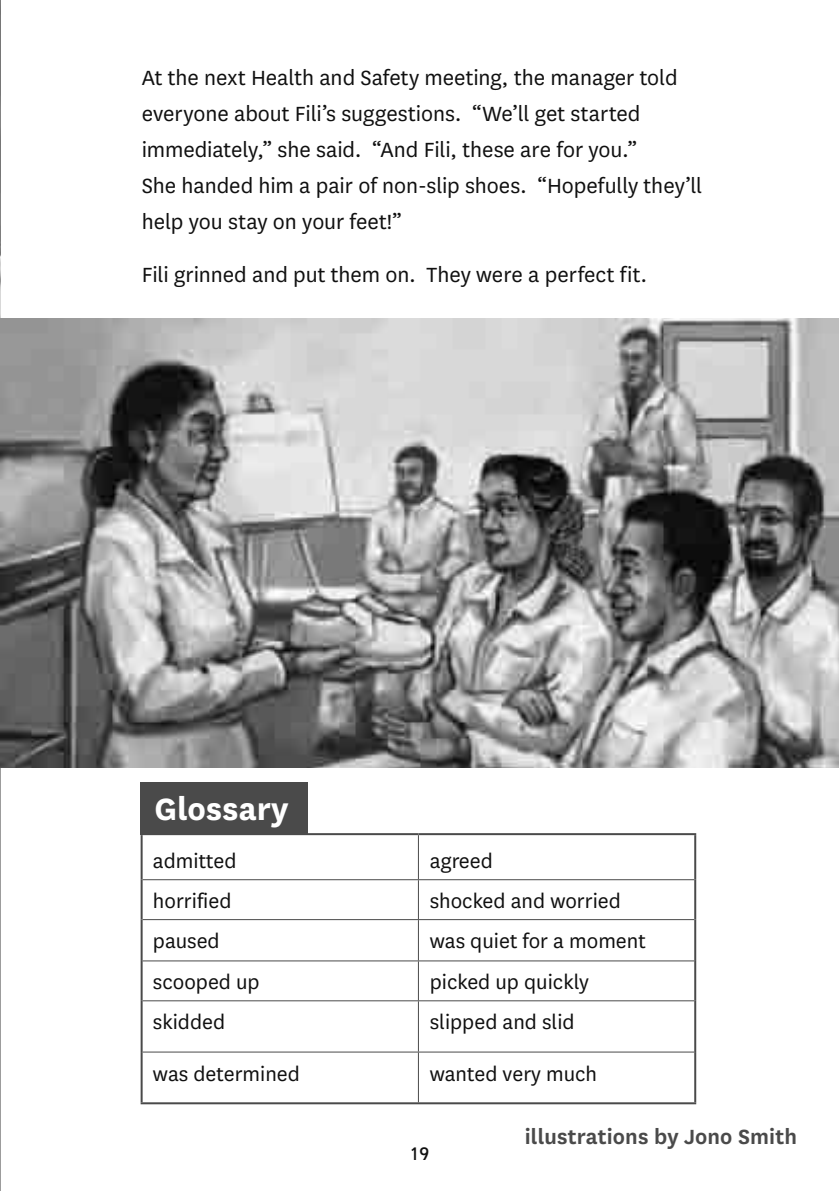
<style>
.page{position:relative;width:839px;height:1191px;background:#fff}
.page>*{position:absolute;margin:0;border:0;box-sizing:border-box;transform-origin:0 0}
.t1{font:700 36px "National";letter-spacing:.005em;color:#fff}
.t2{font:24px/36px "National";color:#101010}
.t3{font:600 24px "National";letter-spacing:.005em;color:#4a4a4a}
.t4{font:23px "National";color:#101010}
.t5{font:500 18px "Sassoon Sans Pro";color:#101010}
</style>
<div class="page">
<div style="left:140px;top:782px;width:167px;height:53px;background:#4a4a4a"></div>
<hr style="left:0;top:396px;width:1px;height:794px;background:#9c9c9c">
<img style="left:0;top:0;width:1px;height:318px">
<img style="left:0;top:318px;width:839px;height:449px">
<svg style="left:143px;top:835px;width:551px;height:267px"></svg>
<hr style="left:141px;top:833px;width:277px;height:2px;background:#4a4a4a">
<hr style="left:141px;top:835px;width:2px;height:44px;background:#4a4a4a">
<hr style="left:418px;top:833px;width:278px;height:2px;background:#4a4a4a">
<hr style="left:694px;top:835px;width:2px;height:44px;background:#4a4a4a">
<hr style="left:141px;top:879px;width:2px;height:40px;background:#4a4a4a">
<hr style="left:694px;top:879px;width:2px;height:40px;background:#4a4a4a">
<hr style="left:141px;top:919px;width:2px;height:41px;background:#4a4a4a">
<hr style="left:694px;top:919px;width:2px;height:41px;background:#4a4a4a">
<hr style="left:141px;top:960px;width:2px;height:40px;background:#4a4a4a">
<hr style="left:694px;top:960px;width:2px;height:40px;background:#4a4a4a">
<hr style="left:141px;top:1000px;width:2px;height:52px;background:#4a4a4a">
<hr style="left:694px;top:1000px;width:2px;height:52px;background:#4a4a4a">
<hr style="left:141px;top:1052px;width:2px;height:50px;background:#4a4a4a">
<hr style="left:694px;top:1052px;width:2px;height:50px;background:#4a4a4a">
<hr style="left:418px;top:835px;width:1px;height:44px;background:#4a4a4a">
<hr style="left:418px;top:880px;width:1px;height:39px;background:#4a4a4a">
<hr style="left:418px;top:920px;width:1px;height:40px;background:#4a4a4a">
<hr style="left:418px;top:961px;width:1px;height:39px;background:#4a4a4a">
<hr style="left:418px;top:1001px;width:1px;height:50px;background:#4a4a4a">
<hr style="left:418px;top:1052px;width:1px;height:50px;background:#4a4a4a">
<hr style="left:143px;top:879px;width:551px;height:1px;background:#4a4a4a">
<hr style="left:143px;top:919px;width:551px;height:1px;background:#4a4a4a">
<hr style="left:143px;top:960px;width:551px;height:1px;background:#4a4a4a">
<hr style="left:143px;top:1000px;width:551px;height:1px;background:#4a4a4a">
<hr style="left:143px;top:1051px;width:551px;height:1px;background:#4a4a4a">
<hr style="left:141px;top:1102px;width:555px;height:2px;background:#4a4a4a">
<p class="t2" style="left:142px;top:61px;width:562px">At the next Health and Safety meeting, the manager told everyone about Fili’s suggestions. “We’ll get started immediately,” she said. “And Fili, these are for you.”<br>She handed him a pair of non-slip shoes. “Hopefully they’ll help you stay on your feet!”</p>
<p class="t2" style="left:142px;top:258px;width:507px">Fili grinned and put them on. They were a perfect fit.</p>
<h1 class="t1" style="left:155px;top:795px;width:136px">Glossary</h1>
<p class="t4" style="left:153px;top:853px;width:85px">admitted</p>
<p class="t4" style="left:430px;top:853px;width:65px">agreed</p>
<p class="t4" style="left:153px;top:892px;width:80px">horrified</p>
<p class="t4" style="left:430px;top:892px;width:193px">shocked and worried</p>
<p class="t4" style="left:153px;top:932px;width:68px">paused</p>
<p class="t4" style="left:430px;top:932px;width:218px">was quiet for a moment</p>
<p class="t4" style="left:153px;top:974px;width:108px">scooped up</p>
<p class="t4" style="left:430px;top:974px;width:161px">picked up quickly</p>
<p class="t4" style="left:153px;top:1013px;width:74px">skidded</p>
<p class="t4" style="left:430px;top:1013px;width:146px">slipped and slid</p>
<p class="t4" style="left:153px;top:1065px;width:148px">was determined</p>
<p class="t4" style="left:430px;top:1065px;width:169px">wanted very much</p>
<p class="t5" style="left:410px;top:1146px;width:21px">19</p>
<p class="t3" style="left:525px;top:1127px;width:274px">illustrations by Jono Smith</p>
</div>
